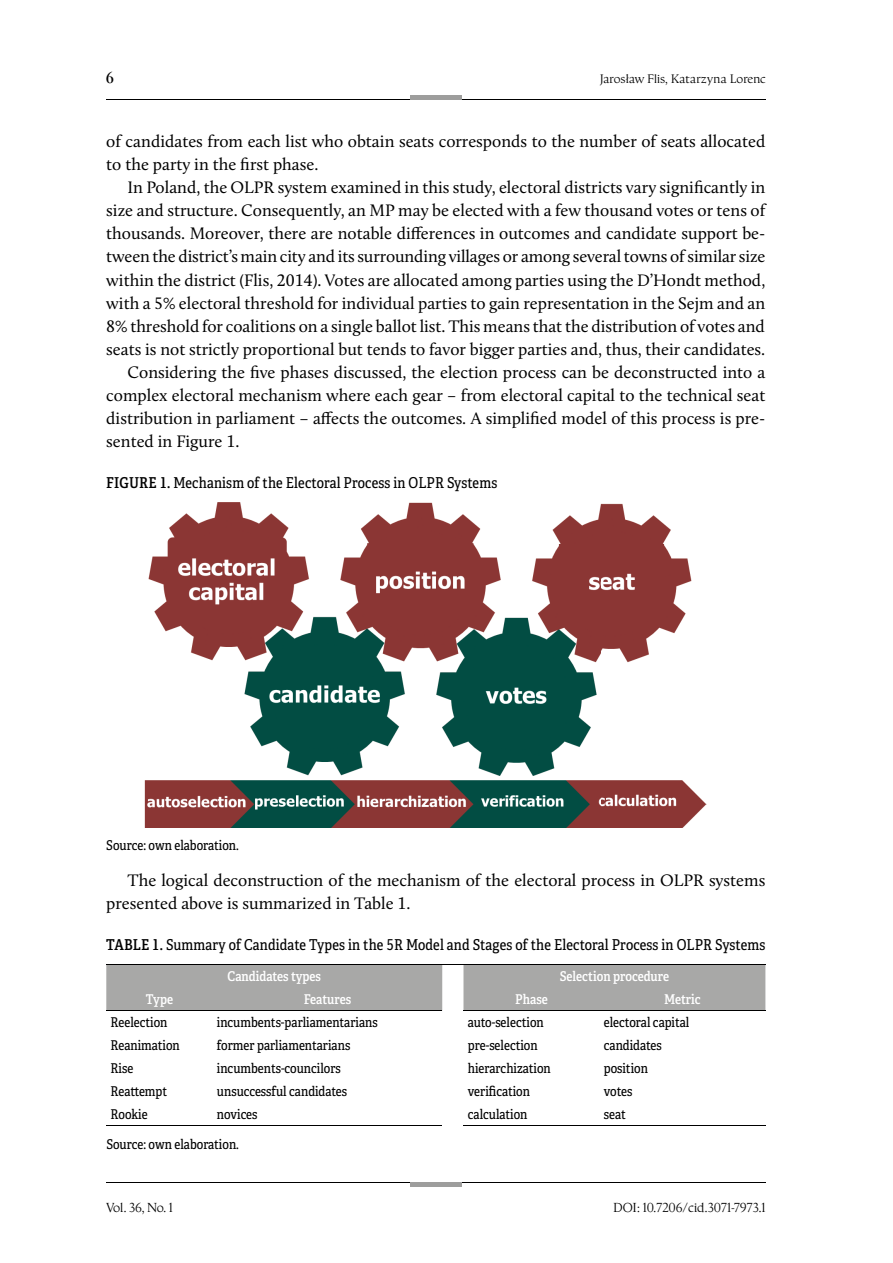
<style>
.page{position:relative;width:893px;height:1263px;background:#fff}
.page>*{position:absolute;margin:0;border:0;box-sizing:border-box;transform-origin:0 0}
.t1{font:17.25px/23.1px "Calluna";color:#000}
.t2{font:600 16.5px "Nicholas";color:#000}
.t3{font:15px "Adelle Condensed";letter-spacing:.01em;color:#000}
.t4{font:13.5px "Adelle Condensed";color:#000}
.t5{font:13.5px "Adelle Condensed Sb";color:#fff}
.t6{font:13.5px "Nicholas";letter-spacing:.035em;color:#000}
.t7{font:12.75px "Nicholas";letter-spacing:.05em;color:#000}
.s1{font-family:"Adelle Condensed Sb"}
</style>
<div class="page">
<hr style="left:106px;top:1182px;width:659px;height:1px;background:#000">
<div style="left:410px;top:1182px;width:51px;height:5px;background:#9d9d9c"></div>
<hr style="left:106px;top:100px;width:659px;height:1px;background:#000">
<div style="left:410px;top:95px;width:51px;height:5px;background:#9d9d9c"></div>
<div style="left:106px;top:965px;width:659px;height:46px;background:#a8a8a7"></div>
<hr style="left:463px;top:965px;width:137px;height:1px;background:#000">
<hr style="left:600px;top:965px;width:165px;height:1px;background:#000">
<hr style="left:106px;top:1010px;width:107px;height:1px;background:#000">
<hr style="left:213px;top:1010px;width:229px;height:1px;background:#000">
<hr style="left:463px;top:1010px;width:137px;height:1px;background:#000">
<hr style="left:600px;top:1010px;width:165px;height:1px;background:#000">
<hr style="left:106px;top:1125px;width:107px;height:1px;background:#000">
<hr style="left:213px;top:1125px;width:229px;height:1px;background:#000">
<hr style="left:463px;top:1125px;width:137px;height:1px;background:#000">
<hr style="left:600px;top:1125px;width:165px;height:1px;background:#000">
<img style="left:144px;top:503px;width:562px;height:324px">
<p class="t2" style="left:106px;top:69px;width:9px">6</p>
<p class="t7" style="left:600px;top:72px;width:167px">Jarosław Flis, Katarzyna Lorenc</p>
<p class="t1" style="left:106px;top:130px;width:661px">of candidates from each list who obtain seats corresponds to the number of seats allocated to the party in the first phase.</p>
<p class="t1" style="left:128px;top:176px;width:639px">In Poland, the OLPR system examined in this study, electoral districts vary significantly in</p>
<p class="t1" style="left:106px;top:199px;width:661px">size and structure. Consequently, an MP may be elected with a few thousand votes or tens of</p>
<p class="t1" style="left:106px;top:222px;width:661px">thousands. Moreover, there are notable differences in outcomes and candidate support be-</p>
<p class="t1" style="left:106px;top:245px;width:661px">tween the district’s main city and its surrounding villages or among several towns of similar size</p>
<p class="t1" style="left:106px;top:268px;width:661px">within the district (Flis, 2014). Votes are allocated among parties using the D’Hondt method,</p>
<p class="t1" style="left:106px;top:291px;width:661px">with a 5% electoral threshold for individual parties to gain representation in the Sejm and an</p>
<p class="t1" style="left:106px;top:314px;width:660px">8% threshold for coalitions on a single ballot list. This means that the distribution of votes and</p>
<p class="t1" style="left:106px;top:337px;width:660px">seats is not strictly proportional but tends to favor bigger parties and, thus, their candidates.</p>
<p class="t1" style="left:128px;top:360px;width:639px">Considering the five phases discussed, the election process can be deconstructed into a</p>
<p class="t1" style="left:106px;top:383px;width:661px">complex electoral mechanism where each gear – from electoral capital to the technical seat</p>
<p class="t1" style="left:106px;top:407px;width:661px">distribution in parliament – affects the outcomes. A simplified model of this process is pre-</p>
<p class="t1" style="left:106px;top:430px;width:135px">sented in Figure 1.</p>
<p class="t3" style="left:106px;top:472px;width:392px"><span class="s1">FIGURE 1.</span> Mechanism of the Electoral Process in OLPR Systems</p>
<p class="t4" style="left:106px;top:835px;width:134px">Source: own elaboration.</p>
<p class="t1" style="left:106px;top:868px;width:661px;text-indent:21px">The logical deconstruction of the mechanism of the electoral process in OLPR systems presented above is summarized in Table 1.</p>
<p class="t3" style="left:106px;top:934px;width:660px"><span class="s1">TABLE 1.</span> Summary of Candidate Types in the 5R Model and Stages of the Electoral Process in OLPR Systems</p>
<p class="t5" style="left:228px;top:967px;width:95px">Candidates types</p>
<p class="t5" style="left:560px;top:967px;width:111px">Selection procedure</p>
<p class="t5" style="left:146px;top:990px;width:29px">Type</p>
<p class="t5" style="left:304px;top:990px;width:49px">Features</p>
<p class="t5" style="left:515px;top:990px;width:34px">Phase</p>
<p class="t5" style="left:664px;top:990px;width:38px">Metric</p>
<p class="t4" style="left:111px;top:1013px;width:58px">Reelection</p>
<p class="t4" style="left:217px;top:1013px;width:162px">incumbents-parliamentarians</p>
<p class="t4" style="left:468px;top:1013px;width:78px">auto-selection</p>
<p class="t4" style="left:604px;top:1013px;width:87px">electoral capital</p>
<p class="t4" style="left:111px;top:1036px;width:71px">Reanimation</p>
<p class="t4" style="left:217px;top:1036px;width:135px">former parliamentarians</p>
<p class="t4" style="left:468px;top:1036px;width:71px">pre-selection</p>
<p class="t4" style="left:604px;top:1036px;width:59px">candidates</p>
<p class="t4" style="left:111px;top:1059px;width:24px">Rise</p>
<p class="t4" style="left:217px;top:1059px;width:126px">incumbents-councilors</p>
<p class="t4" style="left:468px;top:1059px;width:85px">hierarchization</p>
<p class="t4" style="left:604px;top:1059px;width:46px">position</p>
<p class="t4" style="left:111px;top:1082px;width:58px">Reattempt</p>
<p class="t4" style="left:217px;top:1082px;width:132px">unsuccessful candidates</p>
<p class="t4" style="left:468px;top:1082px;width:64px">verification</p>
<p class="t4" style="left:604px;top:1082px;width:30px">votes</p>
<p class="t4" style="left:111px;top:1105px;width:39px">Rookie</p>
<p class="t4" style="left:217px;top:1105px;width:42px">novices</p>
<p class="t4" style="left:468px;top:1105px;width:61px">calculation</p>
<p class="t4" style="left:604px;top:1105px;width:23px">seat</p>
<p class="t4" style="left:106px;top:1134px;width:134px">Source: own elaboration.</p>
<p class="t6" style="left:106px;top:1200px;width:68px">Vol. 36, No. 1</p>
<p class="t6" style="left:613px;top:1200px;width:153px">DOI: 10.7206/cid.3071-7973.1</p>
</div>
